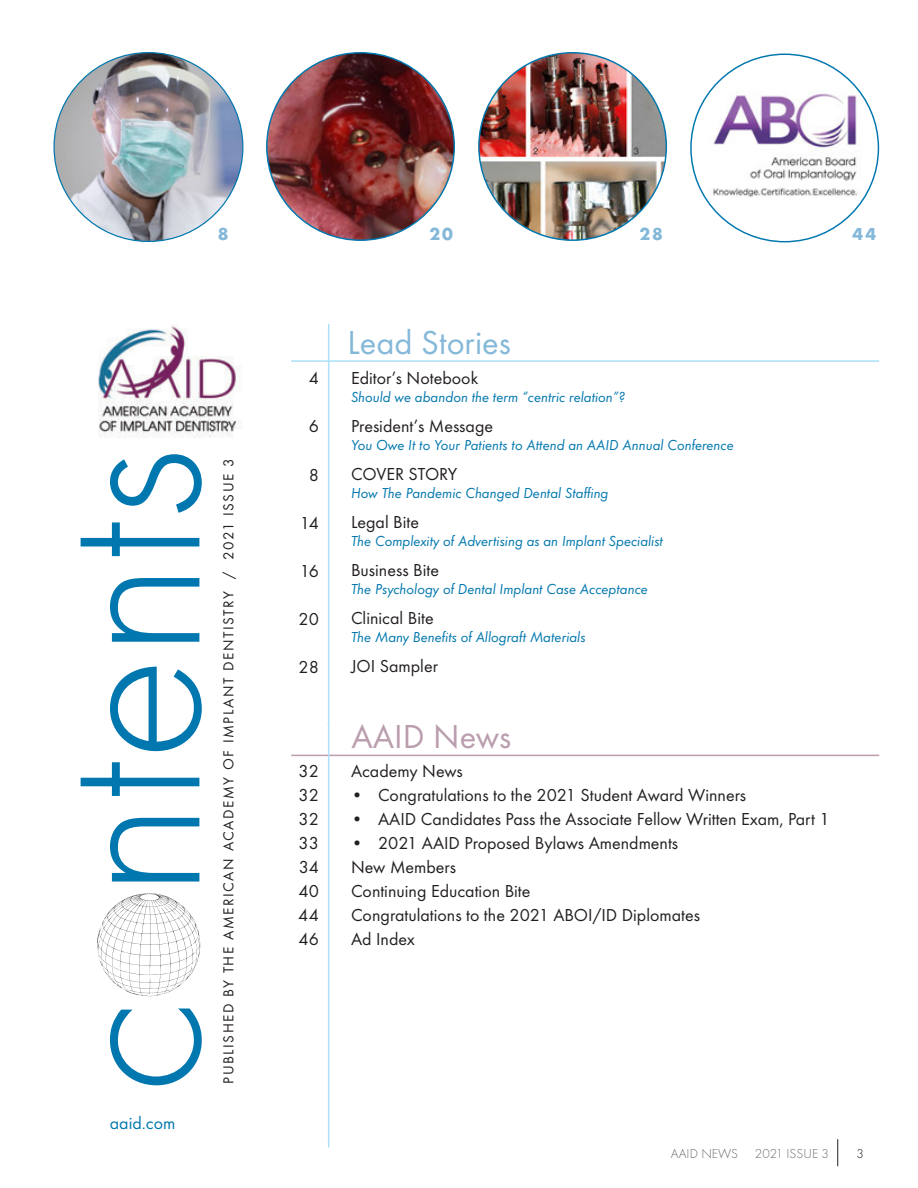
<style>
.page{position:relative;width:918px;height:1188px;background:#fff}
.page>*{position:absolute;margin:0;border:0;box-sizing:border-box;transform-origin:0 0}
.t1{font:300 214.5px "Futura T";color:#0077ae}
.t2{font:34.5px "Futura T";color:#84b8d9}
.t3{font:34.5px "Futura T";color:#ba9dae}
.t4{font:18px "Futura T";color:#231f20}
.t5{font:18px "Futura T";color:#0077ae}
.t6{font:700 18px "Futura T";color:#84b8d9}
.t7{font:italic 15px "Futura T";color:#0077ae}
.t8{font:15px "Futura T";letter-spacing:.1em;color:#231f20}
.t9{font:300 13.5px "Futura T";color:#6c6d70}
.t10{font:300 13.5px "Futura T";color:#231f20}
.s1{color:#fff}
</style>
<div class="page">
<svg style="left:837px;top:1139px;width:1px;height:27px"></svg>
<hr style="left:291px;top:360px;width:588px;height:2px;background:#aae0f9">
<hr style="left:291px;top:755px;width:588px;height:1px;background:#ba9dae">
<hr style="left:328px;top:324px;width:1px;height:824px;background:#aae0f9">
<img style="left:98px;top:324px;width:143px;height:114px">
<svg style="left:97px;top:893px;width:103px;height:103px"></svg>
<img style="left:267px;top:53px;width:187px;height:187px;border-radius:94px">
<img style="left:479px;top:53px;width:187px;height:187px;border-radius:94px">
<img style="left:709px;top:90px;width:155px;height:112px">
<img style="left:54px;top:53px;width:189px;height:188px;border-radius:94px">
<p class="t6" style="left:218px;top:223px;width:12px">8</p>
<p class="t6" style="left:429px;top:223px;width:25px">20</p>
<p class="t6" style="left:639px;top:223px;width:25px">28</p>
<p class="t6" style="left:852px;top:223px;width:25px">44</p>
<h1 class="t1" style="left:3px;top:1095px;width:649px;rotate:-90deg">c<span class="s1">o</span>ntents</h1>
<p class="t8" style="left:220px;top:1084px;width:627px;rotate:-90deg">PUBLISHED BY THE AMERICAN ACADEMY OF IMPLANT DENTISTRY / 2021 ISSUE 3</p>
<p class="t5" style="left:110px;top:1112px;width:67px">aaid.com</p>
<p class="t4" style="left:309px;top:368px;width:12px">4</p>
<p class="t4" style="left:309px;top:416px;width:12px">6</p>
<p class="t4" style="left:309px;top:464px;width:12px">8</p>
<p class="t4" style="left:300px;top:512px;width:21px">14</p>
<p class="t4" style="left:300px;top:560px;width:21px">16</p>
<p class="t4" style="left:298px;top:608px;width:22px">20</p>
<p class="t4" style="left:298px;top:656px;width:22px">28</p>
<p class="t4" style="left:298px;top:761px;width:22px">32</p>
<p class="t4" style="left:298px;top:785px;width:22px">32</p>
<p class="t4" style="left:298px;top:809px;width:22px">32</p>
<p class="t4" style="left:298px;top:833px;width:22px">33</p>
<p class="t4" style="left:299px;top:857px;width:22px">34</p>
<p class="t4" style="left:298px;top:881px;width:22px">40</p>
<p class="t4" style="left:298px;top:905px;width:22px">44</p>
<p class="t4" style="left:298px;top:929px;width:22px">46</p>
<p class="t2" style="left:347px;top:322px;width:165px">Lead Stories</p>
<p class="t4" style="left:351px;top:368px;width:129px">Editor’s Notebook</p>
<p class="t7" style="left:351px;top:389px;width:276px">Should we abandon the term “centric relation”?</p>
<p class="t4" style="left:351px;top:416px;width:144px">President’s Message</p>
<p class="t7" style="left:351px;top:437px;width:384px">You Owe It to Your Patients to Attend an AAID Annual Conference</p>
<p class="t4" style="left:351px;top:464px;width:108px">COVER STORY</p>
<p class="t7" style="left:351px;top:485px;width:259px">How The Pandemic Changed Dental Staffing</p>
<p class="t4" style="left:351px;top:512px;width:70px">Legal Bite</p>
<p class="t7" style="left:351px;top:533px;width:314px">The Complexity of Advertising as an Implant Specialist</p>
<p class="t4" style="left:351px;top:560px;width:90px">Business Bite</p>
<p class="t7" style="left:351px;top:581px;width:298px">The Psychology of Dental Implant Case Acceptance</p>
<p class="t4" style="left:351px;top:608px;width:84px">Clinical Bite</p>
<p class="t7" style="left:351px;top:629px;width:236px">The Many Benefits of Allograft Materials</p>
<p class="t4" style="left:351px;top:656px;width:88px">JOI Sampler</p>
<p class="t3" style="left:351px;top:716px;width:161px">AAID News</p>
<p class="t4" style="left:351px;top:761px;width:113px">Academy News</p>
<p class="t4" style="left:351px;top:785px;width:397px">• Congratulations to the 2021 Student Award Winners</p>
<p class="t4" style="left:351px;top:809px;width:480px">• AAID Candidates Pass the Associate Fellow Written Exam, Part 1</p>
<p class="t4" style="left:351px;top:833px;width:329px">• 2021 AAID Proposed Bylaws Amendments</p>
<p class="t4" style="left:351px;top:857px;width:107px">New Members</p>
<p class="t4" style="left:351px;top:881px;width:181px">Continuing Education Bite</p>
<p class="t4" style="left:351px;top:905px;width:351px">Congratulations to the 2021 ABOI/ID Diplomates</p>
<p class="t4" style="left:351px;top:929px;width:65px">Ad Index</p>
<p class="t9" style="left:671px;top:1145px;width:69px">AAID NEWS</p>
<p class="t9" style="left:755px;top:1145px;width:76px">2021 ISSUE 3</p>
<p class="t10" style="left:857px;top:1145px;width:9px">3</p>
</div>
